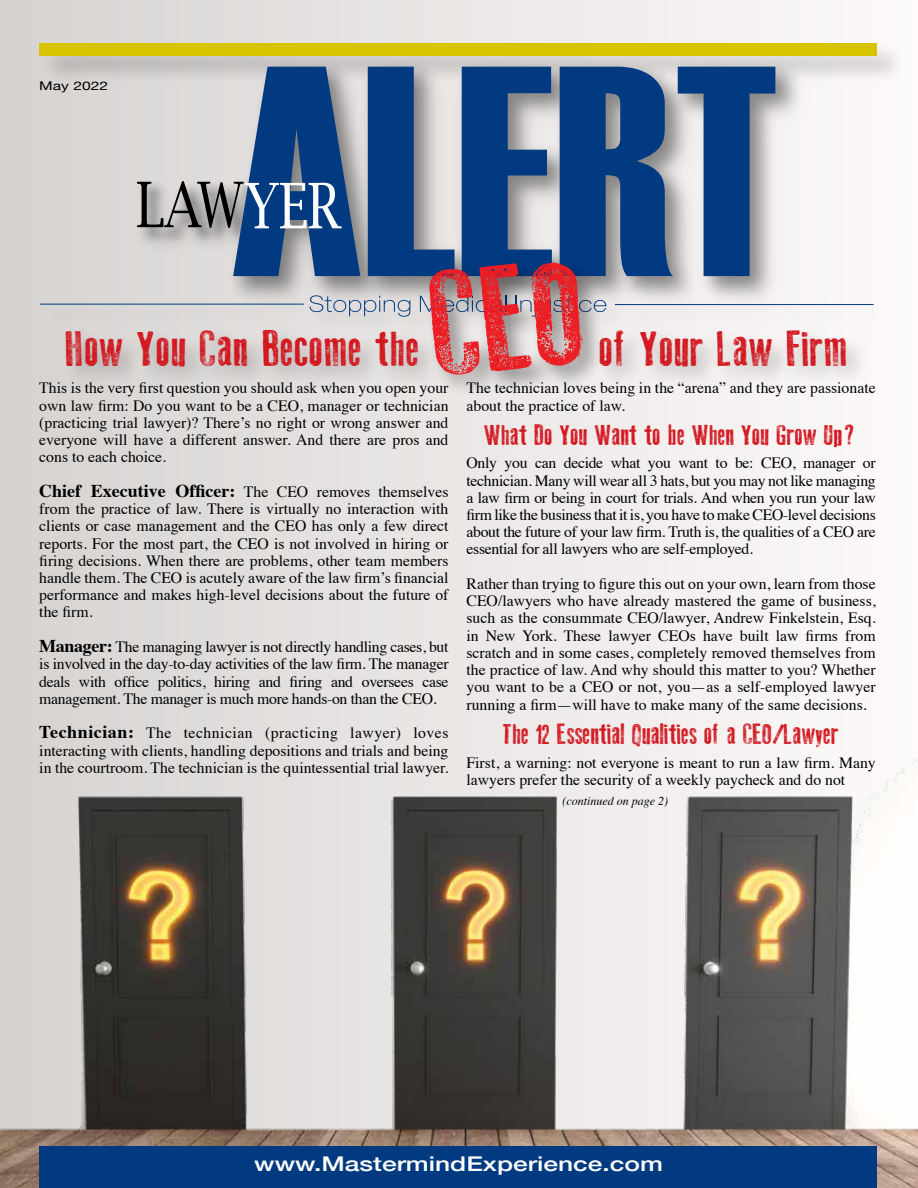
<style>
.page{position:relative;width:918px;height:1188px;background:#fff}
.page>*{position:absolute;margin:0;border:0;box-sizing:border-box;transform-origin:0 0}
.t1{font:49.5px "Old Press";letter-spacing:.01em;color:#d31820}
.t2{font:28.5px "Old Press";color:#d31820}
.t3{font:500 20.25px "Helvetica Neue";color:#fff;scale:1.3 1}
.t4{font:15.75px/17.2px "Times";color:#000;text-align:justify}
.t5{font:italic 12px "Times";color:#000}
.t6{font:12px "Helvetica Neue";color:#000;scale:1.3 1}
.s1{font-weight:700;font-size:18px}
</style>
<div class="page">
<div style="left:0;top:0;width:918px;height:1136px;background:linear-gradient(to right,#d6d3d1,#fdfaf9)"></div>
<img style="left:0;top:663px;width:918px;height:525px">
<div style="left:39px;top:42px;width:867px;height:43px;background:#000;opacity:.2"></div>
<div style="left:39px;top:43px;width:837px;height:13px;background:#d7c300"></div>
<div style="left:38px;top:60px;width:857px;height:281px;background:#000;opacity:.2"></div>
<img style="left:132px;top:176px;width:5px;height:73px">
<img style="left:220px;top:56px;width:589px;height:253px">
<hr style="left:40px;top:304px;width:264px;height:1px;background:#013a81">
<hr style="left:615px;top:304px;width:259px;height:1px;background:#013a81">
<div style="left:60px;top:325px;width:810px;height:66px;background:#000;opacity:.2"></div>
<div style="left:39px;top:1147px;width:837px;height:41px;background:#013a81"></div>
<div style="left:424px;top:257px;width:182px;height:142px;background:#000;opacity:.4"></div>
<svg style="left:137px;top:67px;width:638px;height:308px;background:#8390aa"></svg>
<p class="t6" style="left:39px;top:77px;width:54px">May 2022</p>
<h1 class="t1" style="left:66px;top:321px;width:356px">How You Can Become the</h1>
<h1 class="t1" style="left:599px;top:321px;width:251px">of Your Law Firm</h1>
<p class="t4" style="left:39px;top:378px;width:411px">This is the very first question you should ask when you open your own law firm: Do you want to be a CEO, manager or technician (practicing trial lawyer)? There’s no right or wrong answer and everyone will have a different answer. And there are pros and cons to each choice.</p>
<p class="t4" style="left:39px;top:481px;width:411px"><span class="s1">Chief Executive Officer:</span> The CEO removes themselves from the practice of law. There is virtually no interaction with clients or case management and the CEO has only a few direct reports. For the most part, the CEO is not involved in hiring or firing decisions. When there are problems, other team members handle them. The CEO is acutely aware of the law firm’s financial performance and makes high-level decisions about the future of the firm.</p>
<p class="t4" style="left:39px;top:637px;width:411px"><span class="s1">Manager:</span> The managing lawyer is not directly handling cases, but is involved in the day-to-day activities of the law firm. The manager deals with office politics, hiring and firing and oversees case management. The manager is much more hands-on than the CEO.</p>
<p class="t4" style="left:39px;top:723px;width:411px"><span class="s1">Technician:</span> The technician (practicing lawyer) loves interacting with clients, handling depositions and trials and being in the courtroom. The technician is the quintessential trial lawyer.</p>
<p class="t4" style="left:467px;top:378px;width:411px">The technician loves being in the “arena” and they are passionate about the practice of law.</p>
<h2 class="t2" style="left:484px;top:419px;width:375px">What Do You Want to be When You Grow Up?</h2>
<p class="t4" style="left:467px;top:453px;width:411px">Only you can decide what you want to be: CEO, manager or technician. Many will wear all 3 hats, but you may not like managing a law firm or being in court for trials. And when you run your law firm like the business that it is, you have to make CEO-level decisions about the future of your law firm. Truth is, the qualities of a CEO are essential for all lawyers who are self-employed.</p>
<p class="t4" style="left:467px;top:574px;width:411px">Rather than trying to figure this out on your own, learn from those CEO/lawyers who have already mastered the game of business, such as the consummate CEO/lawyer, Andrew Finkelstein, Esq. in New York. These lawyer CEOs have built law firms from scratch and in some cases, completely removed themselves from the practice of law. And why should this matter to you? Whether you want to be a CEO or not, you—as a self-employed lawyer running a firm—will have to make many of the same decisions.</p>
<h2 class="t2" style="left:503px;top:718px;width:337px">The 12 Essential Qualities of a CEO/Lawyer</h2>
<p class="t4" style="left:467px;top:752px;width:411px">First, a warning: not everyone is meant to run a law firm. Many lawyers prefer the security of a weekly paycheck and do not</p>
<p class="t5" style="left:563px;top:791px;width:107px">(continued on page 2)</p>
<p class="t3" style="left:254px;top:1147px;width:316px">www.MastermindExperience.com</p>
</div>
